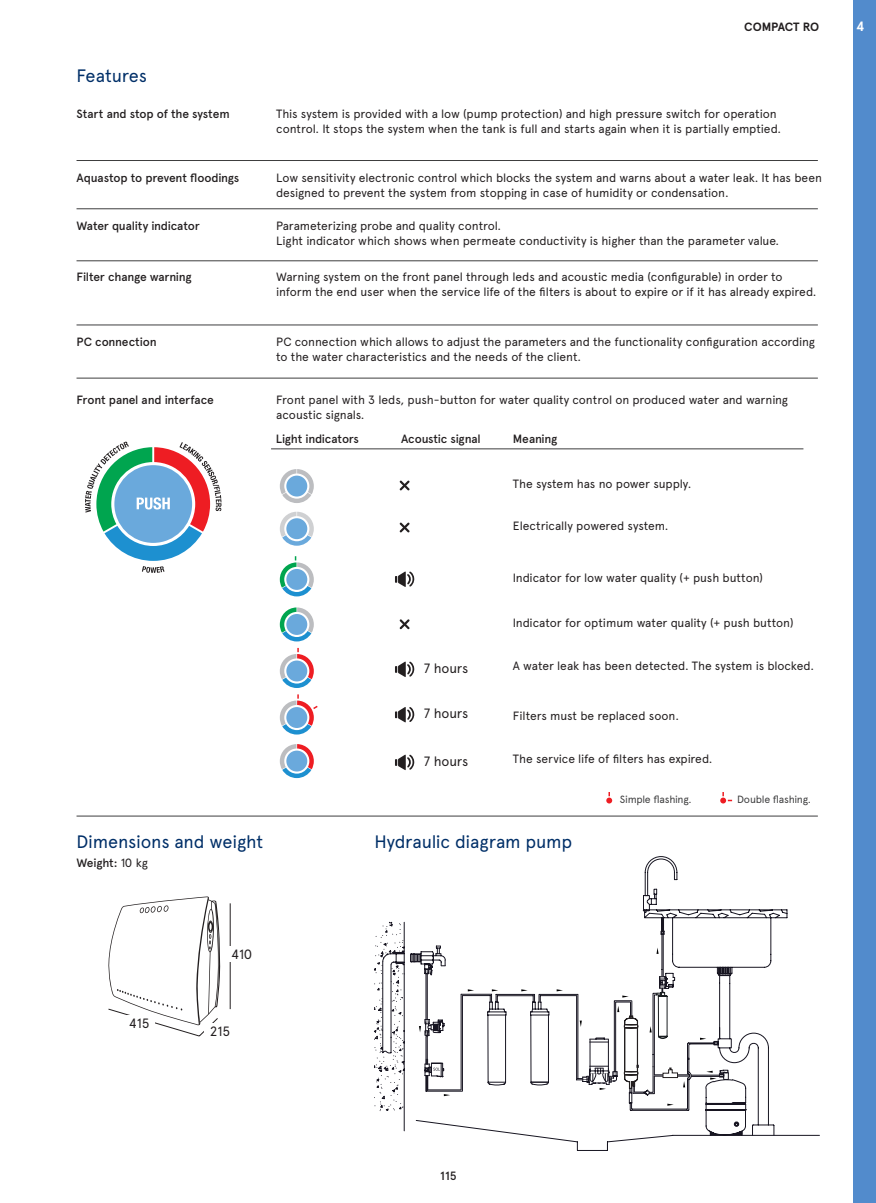
<style>
.page{position:relative;width:876px;height:1203px;background:#fff}
.page>*{position:absolute;margin:0;border:0;box-sizing:border-box;transform-origin:0 0}
.t1{font:18px "Apercu Pro";letter-spacing:-.015em;color:#002f68}
.t2{font:13.5px "Apercu Pro";letter-spacing:-.015em;color:#231f20}
.t3{font:700 13.5px "Apercu Pro";color:#fff}
.t4{font:12px/15px "Apercu Pro";letter-spacing:-.01em;color:#231f20}
.t5{font:500 12px "Apercu Pro";letter-spacing:-.015em;color:#231f20}
.t6{font:700 12px "Apercu Pro";letter-spacing:-.025em;color:#231f20}
.t7{font:10.5px "Apercu Pro";letter-spacing:-.025em;color:#3e3e3f}
.s1{font-weight:400}
</style>
<div class="page">
<svg style="left:374px;top:856px;width:414px;height:295px"></svg>
<div style="left:854px;top:0;width:22px;height:1203px;background:#528bcc"></div>
<svg style="left:108px;top:896px;width:123px;height:141px"></svg>
<div style="left:204px;top:1023px;width:32px;height:16px;background:#fff"></div>
<div style="left:124px;top:1016px;width:31px;height:15px;background:#fff"></div>
<div style="left:226px;top:947px;width:31px;height:15px;background:#fff"></div>
<hr style="left:77px;top:816px;width:741px;height:1px;background:#3e3e3f">
<hr style="left:77px;top:160px;width:741px;height:1px;background:#3e3e3f">
<hr style="left:77px;top:325px;width:741px;height:1px;background:#3e3e3f">
<hr style="left:77px;top:260px;width:741px;height:1px;background:#3e3e3f">
<hr style="left:77px;top:208px;width:741px;height:1px;background:#3e3e3f">
<hr style="left:77px;top:378px;width:741px;height:1px;background:#3e3e3f">
<svg style="left:395px;top:572px;width:20px;height:15px"></svg>
<svg style="left:395px;top:662px;width:20px;height:15px"></svg>
<svg style="left:395px;top:707px;width:20px;height:15px"></svg>
<svg style="left:395px;top:755px;width:20px;height:15px"></svg>
<svg style="left:400px;top:480px;width:10px;height:11px"></svg>
<svg style="left:400px;top:619px;width:10px;height:10px"></svg>
<svg style="left:606px;top:792px;width:6px;height:11px"></svg>
<svg style="left:400px;top:522px;width:10px;height:11px"></svg>
<svg style="left:85px;top:441px;width:136px;height:132px"></svg>
<svg style="left:280px;top:469px;width:34px;height:34px"></svg>
<svg style="left:280px;top:607px;width:34px;height:34px"></svg>
<svg style="left:280px;top:744px;width:34px;height:34px"></svg>
<svg style="left:280px;top:694px;width:38px;height:41px"></svg>
<svg style="left:280px;top:556px;width:34px;height:40px"></svg>
<svg style="left:280px;top:648px;width:34px;height:40px"></svg>
<svg style="left:280px;top:512px;width:34px;height:34px"></svg>
<hr style="left:271px;top:448px;width:532px;height:1px;background:#3e3e3f">
<svg style="left:720px;top:792px;width:12px;height:11px"></svg>
<p class="t1" style="left:77px;top:62px;width:72px">Features</p>
<p class="t6" style="left:744px;top:18px;width:76px">COMPACT RO</p>
<p class="t5" style="left:77px;top:105px;width:155px">Start and stop of the system</p>
<p class="t4" style="left:276px;top:106px;width:507px">This system is provided with a low (pump protection) and high pressure switch for operation control. It stops the system when the tank is full and starts again when it is partially emptied.</p>
<p class="t5" style="left:77px;top:169px;width:164px">Aquastop to prevent floodings</p>
<p class="t5" style="left:77px;top:217px;width:125px">Water quality indicator</p>
<p class="t5" style="left:77px;top:268px;width:117px">Filter change warning</p>
<p class="t4" style="left:276px;top:170px;width:547px">Low sensitivity electronic control which blocks the system and warns about a water leak. It has been designed to prevent the system from stopping in case of humidity or condensation.</p>
<p class="t4" style="left:276px;top:217px;width:227px">Parameterizing probe and quality control.</p>
<p class="t4" style="left:276px;top:232px;width:505px">Light indicator which shows when permeate conductivity is higher than the parameter value.</p>
<p class="t4" style="left:276px;top:268px;width:542px">Warning system on the front panel through leds and acoustic media (configurable) in order to inform the end user when the service life of the filters is about to expire or if it has already expired.</p>
<p class="t4" style="left:276px;top:333px;width:540px">PC connection which allows to adjust the parameters and the functionality configuration according to the water characteristics and the needs of the client.</p>
<p class="t4" style="left:276px;top:391px;width:513px">Front panel with 3 leds, push-button for water quality control on produced water and warning acoustic signals.</p>
<p class="t5" style="left:77px;top:332px;width:82px">PC connection</p>
<p class="t5" style="left:77px;top:391px;width:139px">Front panel and interface</p>
<p class="t5" style="left:276px;top:429px;width:85px">Light indicators</p>
<p class="t5" style="left:401px;top:429px;width:81px">Acoustic signal</p>
<p class="t5" style="left:513px;top:429px;width:46px">Meaning</p>
<p class="t4" style="left:513px;top:476px;width:180px">The system has no power supply.</p>
<p class="t4" style="left:513px;top:518px;width:157px">Electrically powered system.</p>
<p class="t4" style="left:513px;top:569px;width:252px">Indicator for low water quality (+ push button)</p>
<p class="t4" style="left:513px;top:614px;width:282px">Indicator for optimum water quality (+ push button)</p>
<p class="t2" style="left:424px;top:658px;width:46px">7 hours</p>
<p class="t4" style="left:513px;top:658px;width:303px">A water leak has been detected. The system is blocked.</p>
<p class="t2" style="left:424px;top:704px;width:46px">7 hours</p>
<p class="t2" style="left:424px;top:751px;width:46px">7 hours</p>
<p class="t4" style="left:513px;top:708px;width:168px">Filters must be replaced soon.</p>
<p class="t4" style="left:513px;top:751px;width:201px">The service life of filters has expired.</p>
<p class="t7" style="left:620px;top:792px;width:73px">Simple flashing.</p>
<p class="t7" style="left:737px;top:792px;width:76px">Double flashing.</p>
<p class="t1" style="left:77px;top:828px;width:188px">Dimensions and weight</p>
<p class="t1" style="left:375px;top:828px;width:199px">Hydraulic diagram pump</p>
<p class="t5" style="left:77px;top:854px;width:73px">Weight: <span class="s1">10 kg</span></p>
<p class="t2" style="left:129px;top:1013px;width:22px">415</p>
<p class="t2" style="left:231px;top:944px;width:23px">410</p>
<p class="t2" style="left:210px;top:1021px;width:22px">215</p>
<p class="t3" style="left:856px;top:17px;width:10px">4</p>
<p class="t5" style="left:440px;top:1167px;width:18px">115</p>
</div>
